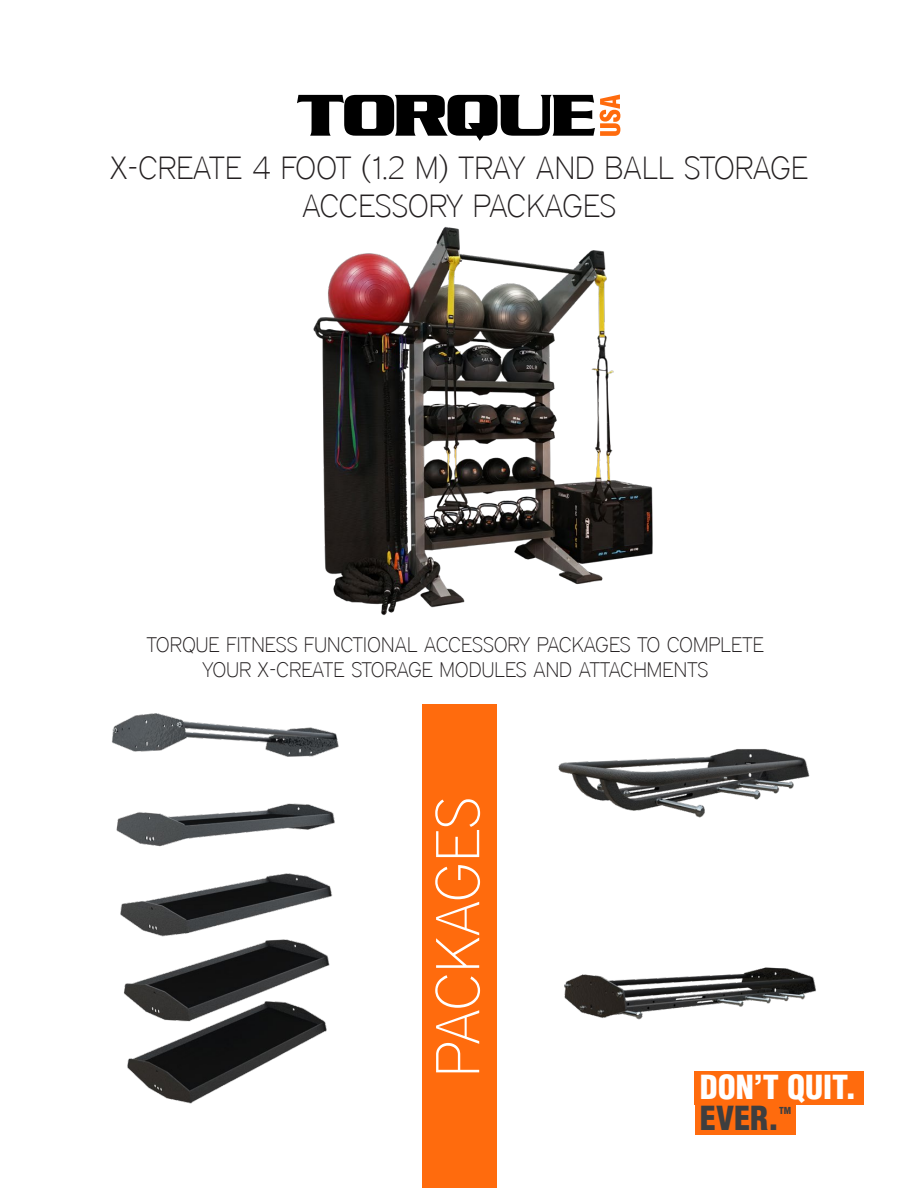
<style>
.page{position:relative;width:918px;height:1188px;background:#fff}
.page>*{position:absolute;margin:0;border:0;box-sizing:border-box;transform-origin:0 0}
.t1{font:100 61.35px "District";letter-spacing:-.03em;color:#fff}
.t2{font:900 condensed 32.4px/31.2px "Helvetica LT Std";color:#fff}
.t3{font:100 31.95px/38.2px "District";letter-spacing:-.03em;color:#231f20;text-align:center}
.t4{font:100 21px/25.2px "District";color:#231f20;text-align:center}
.t5{font:900 condensed 9.45px "Helvetica LT Std";color:#3e3e3f}
.s1{color:#3e3e3f}
</style>
<div class="page">
<div style="left:695px;top:1072px;width:169px;height:33px;background:#ff6b0d"></div>
<div style="left:695px;top:1100px;width:101px;height:34px;background:#ff6b0d"></div>
<img style="left:558px;top:749px;width:252px;height:69px">
<img style="left:313px;top:226px;width:340px;height:389px">
<img style="left:111px;top:704px;width:339px;height:400px">
<img style="left:564px;top:967px;width:260px;height:138px">
<div style="left:422px;top:705px;width:74px;height:483px;background:#ff6b0d"></div>
<svg style="left:297px;top:94px;width:323px;height:47px"></svg>
<p class="t3" style="left:109px;top:148px;width:701px">X-CREATE 4 FOOT (1.2 M) TRAY AND BALL STORAGE<br>ACCESSORY PACKAGES</p>
<p class="t4" style="left:146px;top:631px;width:619px">TORQUE FITNESS FUNCTIONAL ACCESSORY PACKAGES TO COMPLETE<br>YOUR X-CREATE STORAGE MODULES AND ATTACHMENTS</p>
<p class="t1" style="left:422px;top:1077px;width:281px;rotate:-90deg">PACKAGES</p>
<p class="t2" style="left:700px;top:1071px;width:158px">DON’T QUIT.<br><span class="s1">EVER.</span></p>
<p class="t5" style="left:779px;top:1104px;width:14px">TM</p>
</div>
